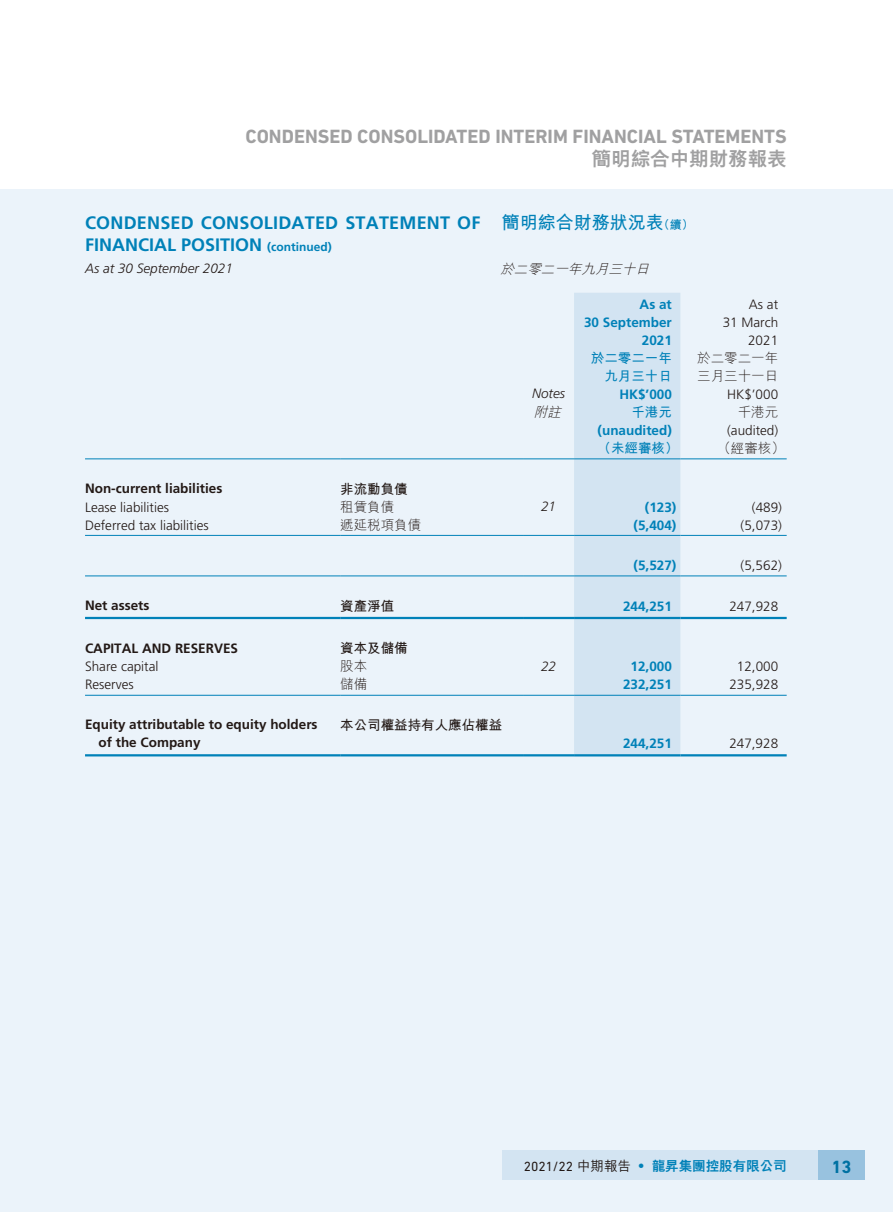
<style>
.page{position:relative;width:893px;height:1212px;background:#fff}
.page>*{position:absolute;margin:0;border:0;box-sizing:border-box;transform-origin:0 0}
.t1{font:700 19.5px "DIN Next LT Pro";color:#a0a0a1}
.t2{font:800 19.5px "M Hei HK";color:#a0a0a1}
.t3{font:700 18px/22.5px "Frutiger LT Std";letter-spacing:.01em;color:#0081b8}
.t4{font:700 18px "M Hei HK";color:#0081b8}
.t5{font:700 18px "DIN Next LT Pro";color:#0071a2}
.t6{font:300 13.5px "Frutiger LT Std";color:#231916}
.t7{font:700 13.5px/18px "Frutiger LT Std";color:#231916}
.t8{font:700 13.5px "Frutiger LT Std";color:#0081b8}
.t9{font:300 13.5px "M Hei HK";color:#231916}
.t10{font:italic 300 13.5px "Frutiger LT Std";color:#231916}
.t11{font:700 13.5px "M Hei HK";color:#231916}
.t12{font:800 13.5px "M Hei HK";color:#0081b8}
.t13{font:700 13.5px "M Hei HK";color:#0081b8}
.t14{font:italic 300 13.5px "M Hei HK";color:#231916}
.s1{font-size:12px}
.s2{font-family:"DIN Next LT Pro";font-weight:400;color:#231916}
.s3{font-weight:500;color:#231916}
</style>
<div class="page">
<div style="left:0;top:189px;width:893px;height:1023px;background:#ebf3fa"></div>
<div style="left:502px;top:1150px;width:316px;height:29px;background:#d3e4f2"></div>
<div style="left:818px;top:1150px;width:47px;height:29px;background:#98c2df"></div>
<div style="left:574px;top:293px;width:106px;height:461px;background:#d3e4f2"></div>
<hr style="left:85px;top:458px;width:255px;height:1px;background:#0081b8">
<hr style="left:340px;top:458px;width:183px;height:1px;background:#0081b8">
<hr style="left:523px;top:458px;width:51px;height:1px;background:#0081b8">
<hr style="left:574px;top:458px;width:106px;height:1px;background:#0081b8">
<hr style="left:680px;top:458px;width:107px;height:1px;background:#0081b8">
<hr style="left:85px;top:535px;width:255px;height:1px;background:#0081b8">
<hr style="left:340px;top:535px;width:183px;height:1px;background:#0081b8">
<hr style="left:523px;top:535px;width:51px;height:1px;background:#0081b8">
<hr style="left:574px;top:535px;width:106px;height:1px;background:#0081b8">
<hr style="left:680px;top:535px;width:107px;height:1px;background:#0081b8">
<hr style="left:85px;top:575px;width:255px;height:1px;background:#0081b8">
<hr style="left:340px;top:575px;width:183px;height:1px;background:#0081b8">
<hr style="left:523px;top:575px;width:51px;height:1px;background:#0081b8">
<hr style="left:574px;top:575px;width:106px;height:1px;background:#0081b8">
<hr style="left:680px;top:575px;width:107px;height:1px;background:#0081b8">
<hr style="left:85px;top:617px;width:255px;height:2px;background:#0081b8">
<hr style="left:340px;top:617px;width:183px;height:2px;background:#0081b8">
<hr style="left:523px;top:617px;width:51px;height:2px;background:#0081b8">
<hr style="left:574px;top:617px;width:106px;height:2px;background:#0081b8">
<hr style="left:680px;top:617px;width:107px;height:2px;background:#0081b8">
<hr style="left:85px;top:695px;width:255px;height:1px;background:#0081b8">
<hr style="left:340px;top:695px;width:183px;height:1px;background:#0081b8">
<hr style="left:523px;top:695px;width:51px;height:1px;background:#0081b8">
<hr style="left:574px;top:695px;width:106px;height:1px;background:#0081b8">
<hr style="left:680px;top:695px;width:107px;height:1px;background:#0081b8">
<hr style="left:85px;top:754px;width:255px;height:2px;background:#0081b8">
<hr style="left:340px;top:754px;width:183px;height:2px;background:#0081b8">
<hr style="left:523px;top:754px;width:51px;height:2px;background:#0081b8">
<hr style="left:574px;top:754px;width:106px;height:2px;background:#0081b8">
<hr style="left:680px;top:754px;width:107px;height:2px;background:#0081b8">
<h1 class="t1" style="left:245px;top:124px;width:543px">CONDENSED CONSOLIDATED INTERIM FINANCIAL STATEMENTS</h1>
<h1 class="t2" style="left:592px;top:149px;width:196px">簡明綜合中期財務報表</h1>
<h2 class="t3" style="left:85px;top:211px;width:397px">CONDENSED CONSOLIDATED STATEMENT OF<br>FINANCIAL POSITION <span class="s1">(continued)</span></h2>
<p class="t10" style="left:85px;top:261px;width:149px">As at 30 September 2021</p>
<h2 class="t4" style="left:502px;top:209px;width:193px">簡明綜合財務狀況表<span class="s1">（續）</span></h2>
<p class="t14" style="left:500px;top:262px;width:154px">於二零二一年九月三十日</p>
<p class="t8" style="left:640px;top:296px;width:34px">As at</p>
<p class="t6" style="left:749px;top:297px;width:31px">As at</p>
<p class="t8" style="left:584px;top:314px;width:89px">30 September</p>
<p class="t6" style="left:723px;top:315px;width:57px">31 March</p>
<p class="t8" style="left:642px;top:332px;width:32px">2021</p>
<p class="t6" style="left:748px;top:333px;width:32px">2021</p>
<p class="t13" style="left:591px;top:348px;width:82px">於二零二一年</p>
<p class="t9" style="left:697px;top:351px;width:83px">於二零二一年</p>
<p class="t13" style="left:604px;top:366px;width:69px">九月三十日</p>
<p class="t9" style="left:697px;top:369px;width:83px">三月三十一日</p>
<p class="t10" style="left:532px;top:386px;width:35px">Notes</p>
<p class="t8" style="left:619px;top:386px;width:54px">HK$’000</p>
<p class="t6" style="left:727px;top:387px;width:53px">HK$’000</p>
<p class="t14" style="left:534px;top:405px;width:32px">附註</p>
<p class="t13" style="left:631px;top:402px;width:42px">千港元</p>
<p class="t9" style="left:738px;top:405px;width:42px">千港元</p>
<p class="t8" style="left:598px;top:422px;width:76px">(unaudited)</p>
<p class="t6" style="left:727px;top:423px;width:53px">(audited)</p>
<p class="t13" style="left:598px;top:438px;width:82px">（未經審核）</p>
<p class="t9" style="left:717px;top:441px;width:69px">（經審核）</p>
<p class="t7" style="left:85px;top:479px;width:139px">Non-current liabilities</p>
<p class="t11" style="left:340px;top:479px;width:69px">非流動負債</p>
<p class="t6" style="left:85px;top:499px;width:85px">Lease liabilities</p>
<p class="t9" style="left:340px;top:500px;width:55px">租賃負債</p>
<p class="t10" style="left:541px;top:499px;width:17px">21</p>
<p class="t8" style="left:645px;top:499px;width:33px">(123)</p>
<p class="t6" style="left:752px;top:499px;width:32px">(489)</p>
<p class="t6" style="left:85px;top:517px;width:125px">Deferred tax liabilities</p>
<p class="t9" style="left:340px;top:518px;width:82px">遞延稅項負債</p>
<p class="t8" style="left:634px;top:517px;width:44px">(5,404)</p>
<p class="t6" style="left:741px;top:517px;width:43px">(5,073)</p>
<p class="t8" style="left:634px;top:557px;width:44px">(5,527)</p>
<p class="t6" style="left:741px;top:558px;width:43px">(5,562)</p>
<p class="t7" style="left:85px;top:596px;width:66px">Net assets</p>
<p class="t11" style="left:340px;top:596px;width:55px">資產淨值</p>
<p class="t8" style="left:623px;top:598px;width:50px">244,251</p>
<p class="t6" style="left:729px;top:598px;width:50px">247,928</p>
<p class="t7" style="left:85px;top:639px;width:155px">CAPITAL AND RESERVES</p>
<p class="t11" style="left:340px;top:639px;width:69px">資本及儲備</p>
<p class="t6" style="left:85px;top:659px;width:75px">Share capital</p>
<p class="t9" style="left:340px;top:659px;width:28px">股本</p>
<p class="t10" style="left:541px;top:658px;width:17px">22</p>
<p class="t8" style="left:631px;top:659px;width:43px">12,000</p>
<p class="t6" style="left:737px;top:659px;width:43px">12,000</p>
<p class="t6" style="left:85px;top:677px;width:50px">Reserves</p>
<p class="t9" style="left:340px;top:677px;width:28px">儲備</p>
<p class="t8" style="left:623px;top:677px;width:50px">232,251</p>
<p class="t6" style="left:729px;top:677px;width:50px">235,928</p>
<p class="t7" style="left:99px;top:716px;width:221px;text-indent:-13px">Equity attributable to equity holders of the Company</p>
<p class="t11" style="left:340px;top:715px;width:163px">本公司權益持有人應佔權益</p>
<p class="t8" style="left:623px;top:735px;width:50px">244,251</p>
<p class="t6" style="left:729px;top:736px;width:50px">247,928</p>
<p class="t12" style="left:524px;top:1159px;width:264px"><span class="s2">2021/22</span> <span class="s3">中期報告</span> • 龍昇集團控股有限公司</p>
<h2 class="t5" style="left:831px;top:1156px;width:22px">13</h2>
</div>
